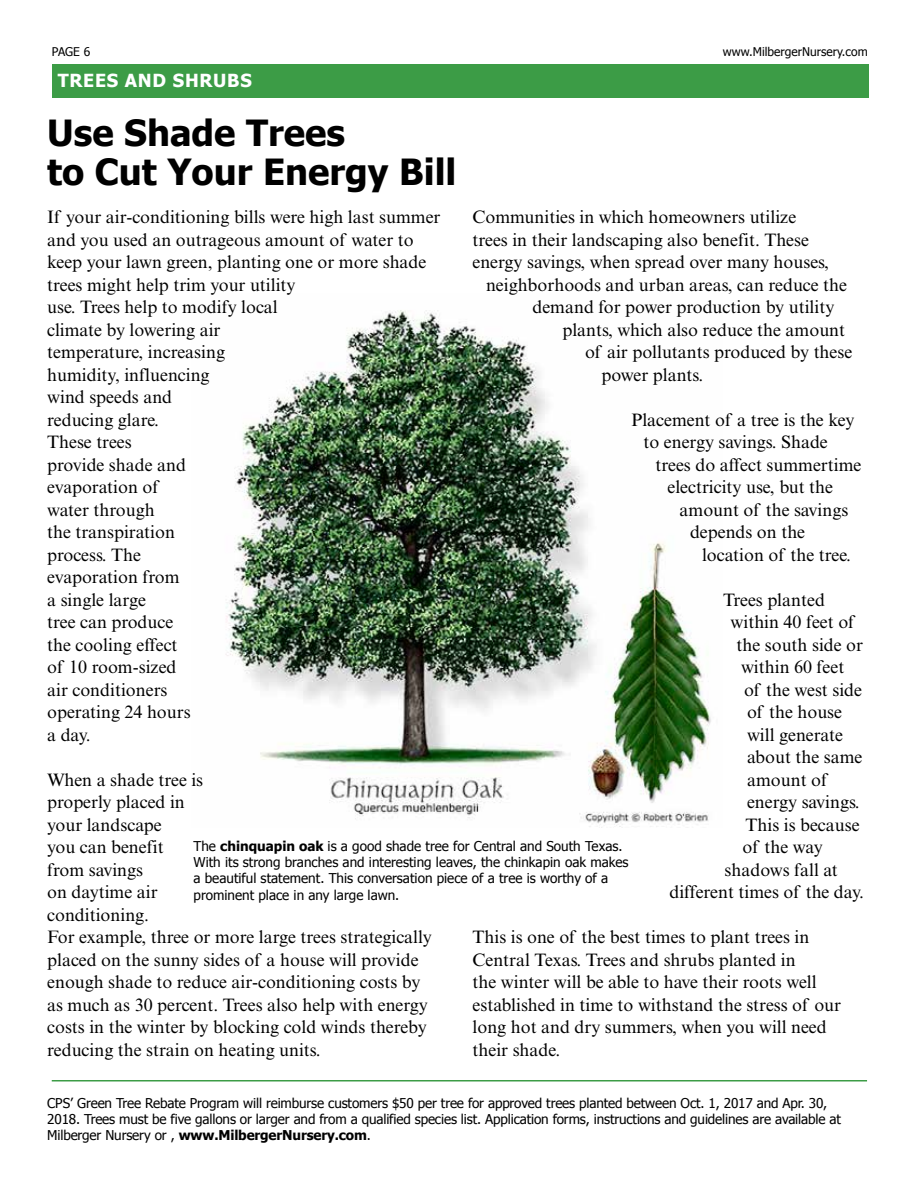
<style>
.page{position:relative;width:918px;height:1188px;background:#fff}
.page>*{position:absolute;margin:0;border:0;box-sizing:border-box;transform-origin:0 0}
.t1{font:700 36px/39px "Tahoma";color:#000}
.t2{font:18px/22.5px "Times NRMT";color:#000}
.t3{font:700 18px "Tahoma";letter-spacing:.04em;color:#fff}
.t4{font:13.5px/16.2px "Tahoma";letter-spacing:-.01em;color:#000}
.t5{font:12px "Tahoma";color:#000}
.s1{font-weight:700}
</style>
<div class="page">
<hr style="left:52px;top:1080px;width:815px;height:2px;background:#3c9c46">
<div style="left:52px;top:64px;width:817px;height:33px;background:#3c9c46"></div>
<img style="left:225px;top:310px;width:486px;height:517px">
<p class="t5" style="left:52px;top:44px;width:40px">PAGE 6</p>
<p class="t5" style="left:723px;top:44px;width:146px">www.MilbergerNursery.com</p>
<p class="t3" style="left:58px;top:68px;width:196px">TREES AND SHRUBS</p>
<h1 class="t1" style="left:47px;top:111px;width:411px">Use Shade Trees<br>to Cut Your Energy Bill</h1>
<p class="t2" style="left:47px;top:206px;width:395px">If your air-conditioning bills were high last summer and you used an outrageous amount of water to keep your lawn green, planting one or more shade trees might help trim your utility<br>use. Trees help to modify local<br>climate by lowering air<br>temperature, increasing<br>humidity, influencing<br>wind speeds and<br>reducing glare.<br>These trees<br>provide shade and<br>evaporation of<br>water through<br>the transpiration<br>process. The<br>evaporation from<br>a single large<br>tree can produce<br>the cooling effect<br>of 10 room-sized<br>air conditioners<br>operating 24 hours<br>a day.</p>
<p class="t2" style="left:47px;top:768px;width:386px">When a shade tree is<br>properly placed in<br>your landscape<br>you can benefit<br>from savings<br>on daytime air<br>conditioning.<br>For example, three or more large trees strategically placed on the sunny sides of a house will provide enough shade to reduce air-conditioning costs by as much as 30 percent. Trees also help with energy costs in the winter by blocking cold winds thereby reducing the strain on heating units.</p>
<p class="t4" style="left:47px;top:1094px;width:795px">CPS’ Green Tree Rebate Program will reimburse customers $50 per tree for approved trees planted between Oct. 1, 2017 and Apr. 30,<br>2018. Trees must be five gallons or larger and from a qualified species list. Application forms, instructions and guidelines are available at<br>Milberger Nursery or , <span class="s1">www.MilbergerNursery.com</span>.</p>
<p class="t2" style="left:472px;top:206px;width:325px">Communities in which homeowners utilize</p>
<p class="t2" style="left:472px;top:228px;width:338px">trees in their landscaping also benefit. These</p>
<p class="t2" style="left:472px;top:251px;width:358px">energy savings, when spread over many houses,</p>
<p class="t2" style="left:486px;top:273px;width:363px">neighborhoods and urban areas, can reduce the</p>
<p class="t2" style="left:532px;top:296px;width:303px">demand for power production by utility</p>
<p class="t2" style="left:562px;top:318px;width:284px">plants, which also reduce the amount</p>
<p class="t2" style="left:585px;top:341px;width:269px">of air pollutants produced by these</p>
<p class="t2" style="left:602px;top:363px;width:103px">power plants.</p>
<p class="t2" style="left:644px;top:408px;width:213px;text-indent:-12px">Placement of a tree is the key to energy savings. Shade</p>
<p class="t2" style="left:668px;top:453px;width:195px;text-indent:-12px">trees do affect summertime electricity use, but the</p>
<p class="t2" style="left:690px;top:498px;width:160px;text-indent:-10px">amount of the savings depends on the</p>
<p class="t2" style="left:702px;top:543px;width:151px">location of the tree.</p>
<p class="t2" style="left:723px;top:588px;width:103px">Trees planted</p>
<p class="t2" style="left:731px;top:611px;width:125px">within 40 feet of</p>
<p class="t2" style="left:737px;top:633px;width:128px">the south side or</p>
<p class="t2" style="left:741px;top:656px;width:105px">within 60 feet</p>
<p class="t2" style="left:744px;top:678px;width:120px">of the west side</p>
<p class="t2" style="left:747px;top:701px;width:97px">of the house</p>
<p class="t2" style="left:747px;top:723px;width:97px">will generate</p>
<p class="t2" style="left:747px;top:746px;width:117px">about the same</p>
<p class="t2" style="left:747px;top:768px;width:82px">amount of</p>
<p class="t2" style="left:747px;top:791px;width:114px">energy savings.</p>
<p class="t2" style="left:746px;top:813px;width:116px">This is because</p>
<p class="t2" style="left:743px;top:836px;width:82px">of the way</p>
<p class="t2" style="left:725px;top:858px;width:115px">shadows fall at</p>
<p class="t2" style="left:669px;top:881px;width:196px">different times of the day.</p>
<p class="t2" style="left:473px;top:926px;width:370px">This is one of the best times to plant trees in Central Texas. Trees and shrubs planted in<br>the winter will be able to have their roots well established in time to withstand the stress of our long hot and dry summers, when you will need their shade.</p>
<p class="t4" style="left:194px;top:837px;width:436px">The <span class="s1">chinquapin oak</span> is a good shade tree for Central and South Texas.<br>With its strong branches and interesting leaves, the chinkapin oak makes a beautiful statement. This conversation piece of a tree is worthy of a prominent place in any large lawn.</p>
</div>
